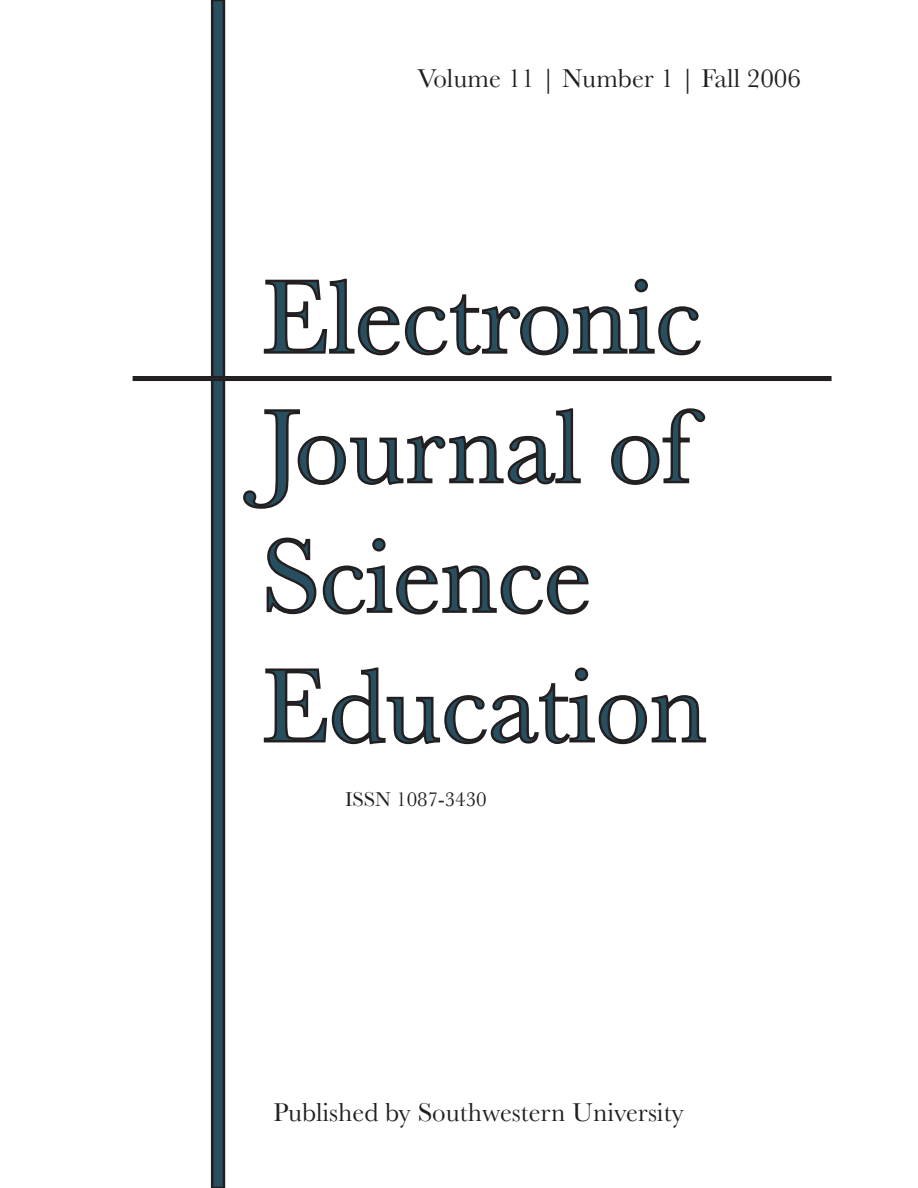
<style>
.page{position:relative;width:918px;height:1188px;background:#fff}
.page>*{position:absolute;margin:0;border:0;box-sizing:border-box;transform-origin:0 0}
.t1{font:108px/129.6px "Baskerville";color:#284f5f}
.t2{font:27px "Baskerville";color:#231f20}
.t3{font:21px "Baskerville";color:#231f20}
</style>
<div class="page">
<svg style="left:263px;top:278px;width:438px;height:78px"></svg>
<svg style="left:243px;top:408px;width:338px;height:101px"></svg>
<svg style="left:611px;top:408px;width:95px;height:77px"></svg>
<svg style="left:266px;top:537px;width:323px;height:78px"></svg>
<svg style="left:263px;top:667px;width:444px;height:78px"></svg>
<svg style="left:211px;top:0;width:14px;height:1188px"></svg>
<div style="left:133px;top:376px;width:699px;height:5px;border:2px solid #231f20"></div>
<p class="t2" style="left:417px;top:62px;width:385px">Volume 11 | Number 1 | Fall 2006</p>
<p class="t1" style="left:262px;top:252px;width:447px">Electronic<br>Journal of<br>Science<br>Education</p>
<p class="t3" style="left:345px;top:786px;width:143px">ISSN 1087-3430</p>
<p class="t2" style="left:273px;top:1096px;width:412px">Published by Southwestern University</p>
</div>
